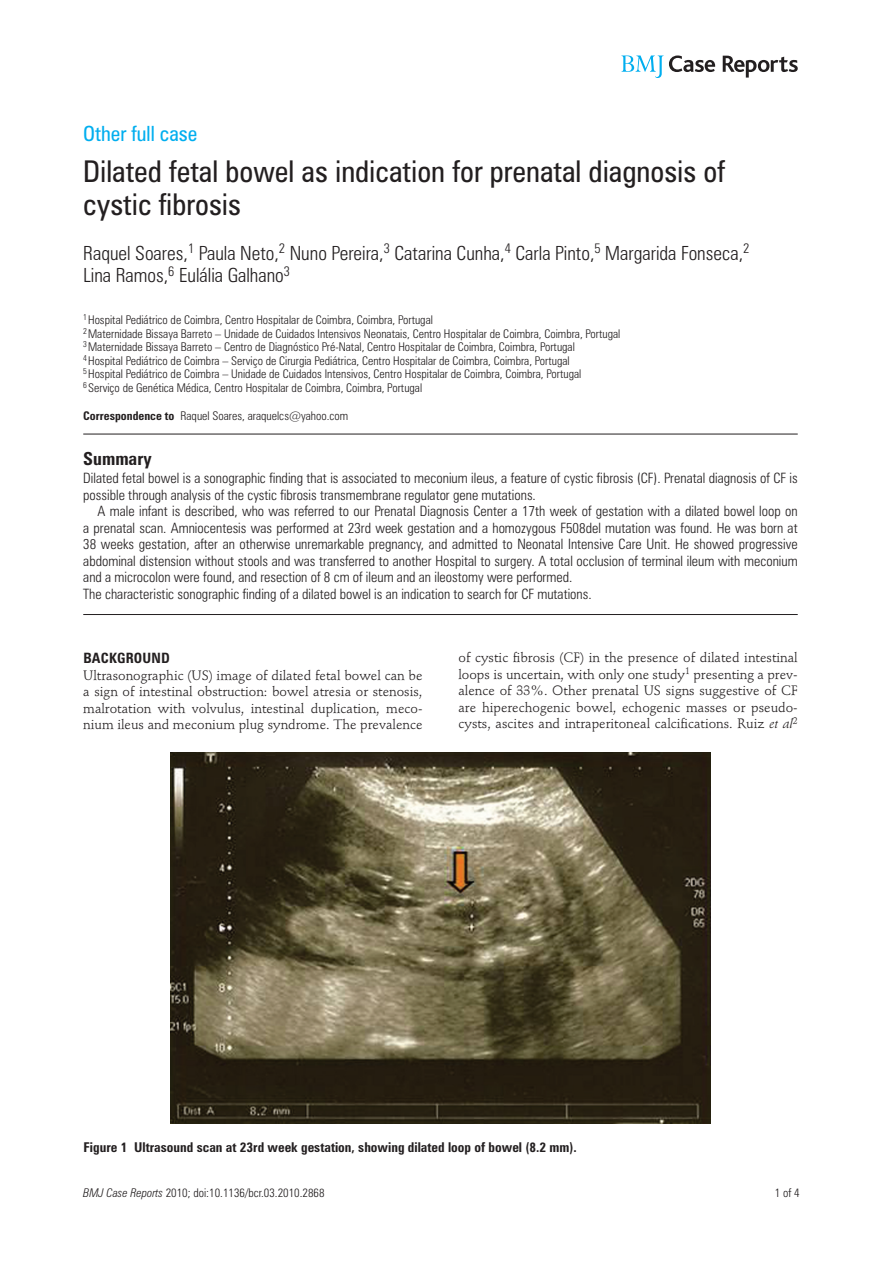
<style>
.page{position:relative;width:893px;height:1263px;background:#fff}
.page>*{position:absolute;margin:0;border:0;box-sizing:border-box;transform-origin:0 0}
.t1{font:condensed 30px/33px "Zurich BT";color:#231f20}
.t2{font:condensed 21px "Zurich BT";color:#00aeef}
.t3{font:300 condensed 19.5px/22.5px "Zurich BT";color:#231f20}
.t4{font:700 condensed 18px "Zurich BT";color:#231f20}
.t5{font:300 condensed 14.25px/16.5px "Zurich BT";color:#231f20}
.t6{font:700 condensed 14.25px "Zurich BT";letter-spacing:.015em;color:#231f20}
.t7{font:13.5px/16.5px "Stempel Schneidler Std";color:#231f20;text-align:justify}
.t8{font:700 condensed 13.5px "Zurich BT";color:#231f20}
.t9{font:300 condensed 12px/13.5px "Zurich BT";color:#231f20}
.s1{font-weight:700}
.s2{font-style:italic}
</style>
<div class="page">
<svg style="left:621px;top:56px;width:94px;height:22px"></svg>
<svg style="left:723px;top:56px;width:75px;height:22px"></svg>
<hr style="left:83px;top:434px;width:715px;height:1px;background:#231f20">
<hr style="left:83px;top:614px;width:715px;height:1px;background:#231f20">
<img style="left:170px;top:753px;width:540px;height:370px">
<h2 class="t2" style="left:83px;top:126px;width:115px">Other full case</h2>
<h1 class="t1" style="left:83px;top:157px;width:643px">Dilated fetal bowel as indication for prenatal diagnosis of cystic fibrosis</h1>
<h3 class="t3" style="left:83px;top:243px;width:668px">Raquel Soares,<sup>1</sup> Paula Neto,<sup>2</sup> Nuno Pereira,<sup>3</sup> Catarina Cunha,<sup>4</sup> Carla Pinto,<sup>5</sup> Margarida Fonseca,<sup>2<br></sup>Lina Ramos,<sup>6</sup> Eulália Galhano<sup>3</sup></h3>
<p class="t9" style="left:83px;top:314px;width:539px"><sup>1</sup> Hospital Pediátrico de Coimbra, Centro Hospitalar de Coimbra, Coimbra, Portugal<br><sup>2</sup> Maternidade Bissaya Barreto – Unidade de Cuidados Intensivos Neonatais, Centro Hospitalar de Coimbra, Coimbra, Portugal <sup>3</sup> Maternidade Bissaya Barreto – Centro de Diagnóstico Pré-Natal, Centro Hospitalar de Coimbra, Coimbra, Portugal<br><sup>4</sup> Hospital Pediátrico de Coimbra – Serviço de Cirurgia Pediátrica, Centro Hospitalar de Coimbra, Coimbra, Portugal<br><sup>5</sup> Hospital Pediátrico de Coimbra – Unidade de Cuidados Intensivos, Centro Hospitalar de Coimbra, Coimbra, Portugal<br><sup>6</sup> Serviço de Genética Médica, Centro Hospitalar de Coimbra, Coimbra, Portugal</p>
<p class="t9" style="left:83px;top:410px;width:266px"><span class="s1">Correspondence to</span> Raquel Soares, araquelcs@yahoo.com</p>
<p class="t4" style="left:83px;top:452px;width:70px">Summary</p>
<p class="t5" style="left:83px;top:471px;width:716px">Dilated fetal bowel is a sonographic finding that is associated to meconium ileus, a feature of cystic fibrosis (CF). Prenatal diagnosis of CF is possible through analysis of the cystic fibrosis transmembrane regulator gene mutations.</p>
<p class="t5" style="left:83px;top:504px;width:716px;text-indent:14px">A male infant is described, who was referred to our Prenatal Diagnosis Center a 17th week of gestation with a dilated bowel loop on a prenatal scan. Amniocentesis was performed at 23rd week gestation and a homozygous F508del mutation was found. He was born at 38 weeks gestation, after an otherwise unremarkable pregnancy, and admitted to Neonatal Intensive Care Unit. He showed progressive abdominal distension without stools and was transferred to another Hospital to surgery. A total occlusion of terminal ileum with meconium and a microcolon were found, and resection of 8 cm of ileum and an ileostomy were performed.<br>The characteristic sonographic finding of a dilated bowel is an indication to search for CF mutations.</p>
<p class="t6" style="left:83px;top:653px;width:88px">BACKGROUND</p>
<p class="t7" style="left:83px;top:668px;width:341px">Ultrasonographic (US) image of dilated fetal bowel can be a sign of intestinal obstruction: bowel atresia or stenosis, malrotation with volvulus, intestinal duplication, meco&shy;nium ileus and meconium plug syndrome. The prevalence</p>
<p class="t7" style="left:458px;top:651px;width:341px">of cystic fibrosis (CF) in the presence of dilated intestinal loops is uncertain, with only one study<sup>1</sup> presenting a prev&shy;alence of 33%. Other prenatal US signs suggestive of CF are hiperechogenic bowel, echogenic masses or pseudo&shy;cysts, ascites and intraperitoneal calcifications. Ruiz <span class="s2">et al</span><sup>2</sup></p>
<p class="t8" style="left:83px;top:1142px;width:495px">Figure 1 Ultrasound scan at 23rd week gestation, showing dilated loop of bowel (8.2 mm).</p>
<p class="t9" style="left:83px;top:1187px;width:243px"><span class="s2">BMJ Case Reports</span> 2010; doi:10.1136/bcr.03.2010.2868</p>
<p class="t9" style="left:775px;top:1187px;width:26px">1 of 4</p>
</div>
